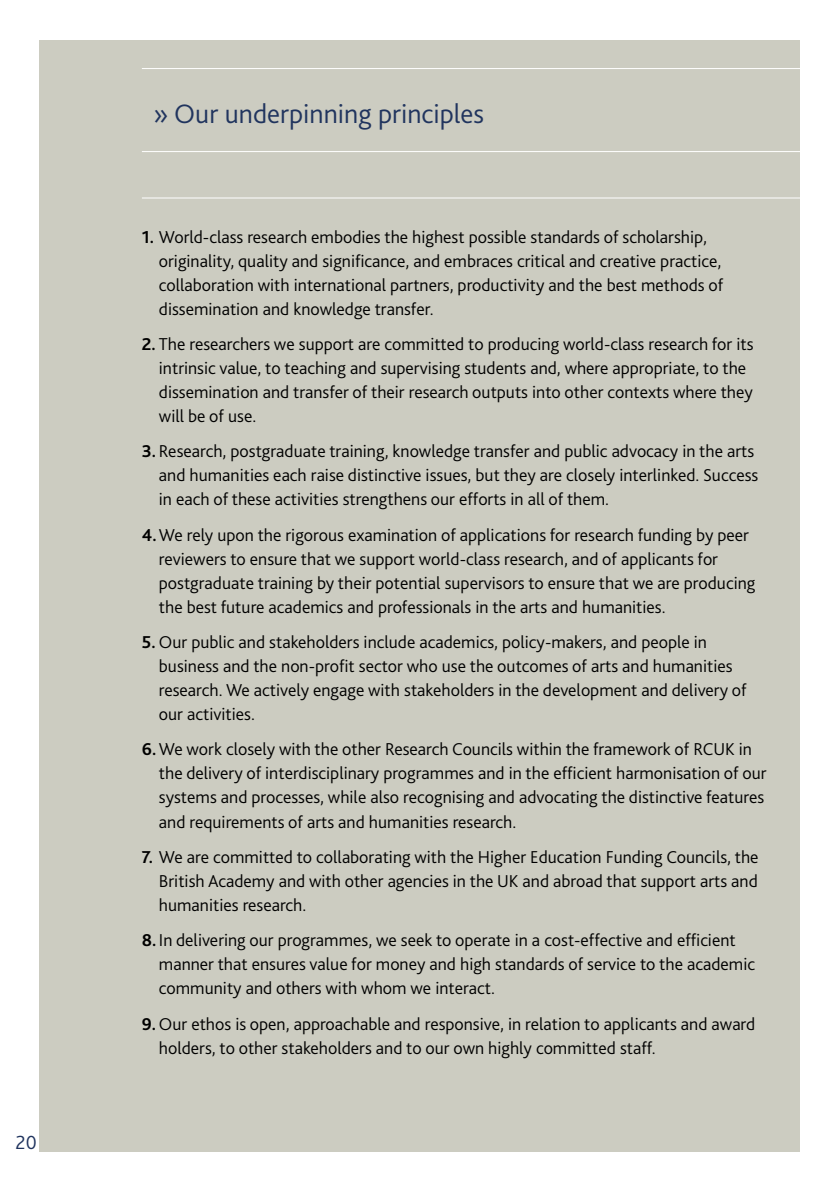
<style>
.page{position:relative;width:840px;height:1191px;background:#fff}
.page>*{position:absolute;margin:0;border:0;box-sizing:border-box;transform-origin:0 0}
.t1{font:300 28px "Bliss 2";color:#20345e}
.t2{font:300 20px "Bliss 2";color:#20345e}
.t3{font:300 18px/24px "Bliss 2";color:#000}
.s1{font-weight:700}
</style>
<div class="page">
<div style="left:40px;top:40px;width:759px;height:1111px;background:#ccccc1"></div>
<hr style="left:142px;top:68px;width:688px;height:1px;background:#fff">
<hr style="left:142px;top:151px;width:688px;height:1px;background:#fff">
<hr style="left:142px;top:197px;width:688px;height:1px;background:#fff">
<p class="t2" style="left:16px;top:1130px;width:23px">20</p>
<h1 class="t1" style="left:153px;top:96px;width:332px">» Our underpinning principles</h1>
<p class="t3" style="left:159px;top:224px;width:565px;text-indent:-17px"><span class="s1">1.</span> World-class research embodies the highest possible standards of scholarship, originality, quality and significance, and embraces critical and creative practice, collaboration with international partners, productivity and the best methods of dissemination and knowledge transfer.</p>
<p class="t3" style="left:159px;top:331px;width:595px;text-indent:-17px"><span class="s1">2.</span> The researchers we support are committed to producing world-class research for its intrinsic value, to teaching and supervising students and, where appropriate, to the dissemination and transfer of their research outputs into other contexts where they will be of use.</p>
<p class="t3" style="left:159px;top:439px;width:600px;text-indent:-17px"><span class="s1">3.</span> Research, postgraduate training, knowledge transfer and public advocacy in the arts and humanities each raise distinctive issues, but they are closely interlinked. Success in each of these activities strengthens our efforts in all of them.</p>
<p class="t3" style="left:159px;top:522px;width:597px;text-indent:-17px"><span class="s1">4.</span>We rely upon the rigorous examination of applications for research funding by peer reviewers to ensure that we support world-class research, and of applicants for postgraduate training by their potential supervisors to ensure that we are producing the best future academics and professionals in the arts and humanities.</p>
<p class="t3" style="left:159px;top:629px;width:589px;text-indent:-17px"><span class="s1">5.</span> Our public and stakeholders include academics, policy-makers, and people in business and the non-profit sector who use the outcomes of arts and humanities research. We actively engage with stakeholders in the development and delivery of our activities.</p>
<p class="t3" style="left:159px;top:737px;width:608px;text-indent:-17px"><span class="s1">6.</span>We work closely with the other Research Councils within the framework of RCUK in the delivery of interdisciplinary programmes and in the efficient harmonisation of our systems and processes, while also recognising and advocating the distinctive features and requirements of arts and humanities research.</p>
<p class="t3" style="left:159px;top:844px;width:601px;text-align:justify;text-indent:-17px"><span class="s1">7.</span> We are committed to collaborating with the Higher Education Funding Councils, the British Academy and with other agencies in the UK and abroad that support arts and humanities research.</p>
<p class="t3" style="left:159px;top:927px;width:597px;text-indent:-17px"><span class="s1">8.</span> In delivering our programmes, we seek to operate in a cost-effective and efficient manner that ensures value for money and high standards of service to the academic community and others with whom we interact.</p>
<p class="t3" style="left:159px;top:1011px;width:597px;text-indent:-17px"><span class="s1">9.</span>Our ethos is open, approachable and responsive, in relation to applicants and award holders, to other stakeholders and to our own highly committed staff.</p>
</div>
